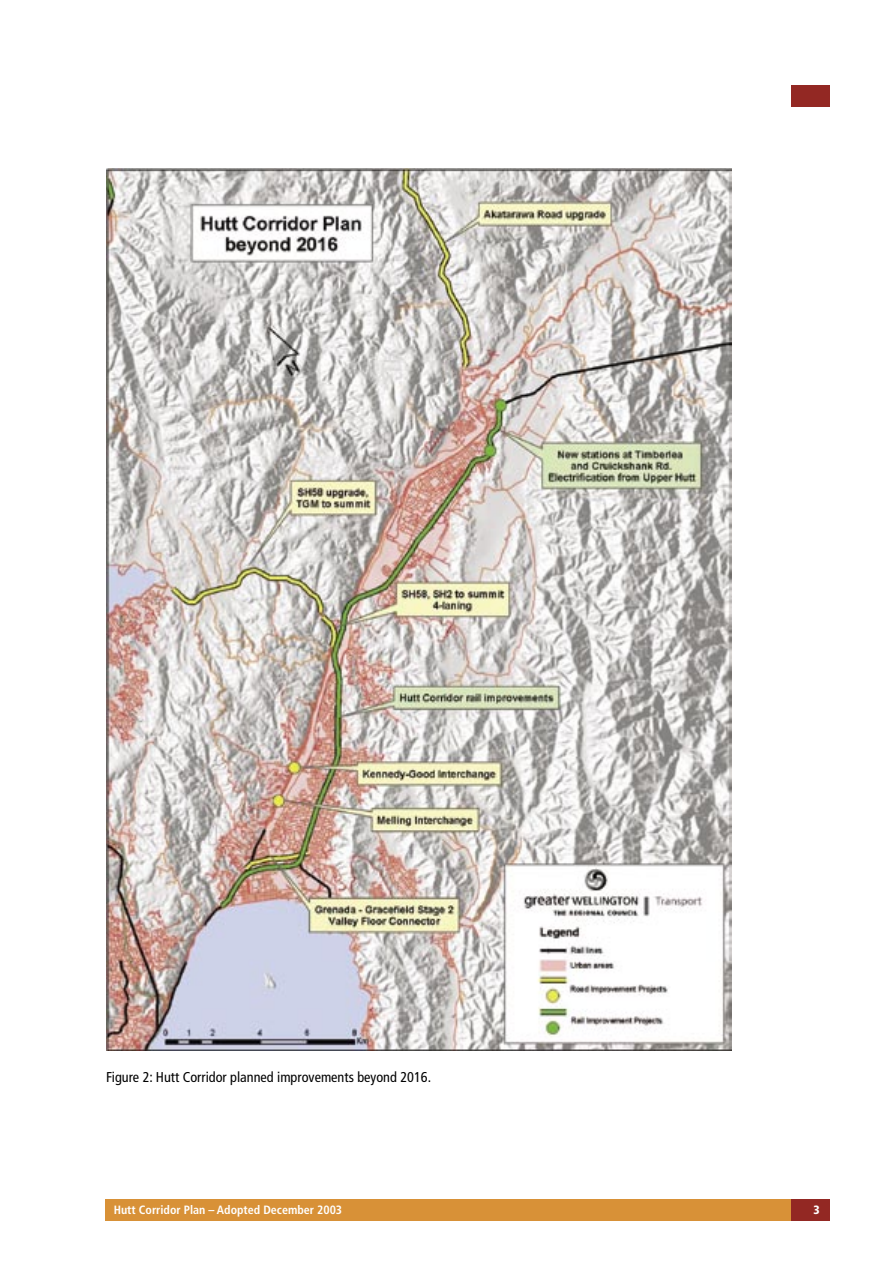
<style>
.page{position:relative;width:893px;height:1263px;background:#fff}
.page>*{position:absolute;margin:0;border:0;box-sizing:border-box;transform-origin:0 0}
.t1{font:condensed 14.25px "Frutiger";color:#000}
.t2{font:700 condensed 12px "Frutiger";color:#fff}
.t3{font:900 condensed 12px "Frutiger";color:#fff}
</style>
<div class="page">
<div style="left:105px;top:1199px;width:722px;height:21px;background:#d89137"></div>
<div style="left:791px;top:1199px;width:38px;height:21px;background:#932823"></div>
<div style="left:791px;top:85px;width:38px;height:21px;background:#932823"></div>
<img style="left:106px;top:169px;width:626px;height:882px">
<p class="t1" style="left:106px;top:1069px;width:326px">Figure 2: Hutt Corridor planned improvements beyond 2016.</p>
<p class="t2" style="left:114px;top:1203px;width:230px">Hutt Corridor Plan – Adopted December 2003</p>
<p class="t3" style="left:813px;top:1203px;width:8px">3</p>
</div>
